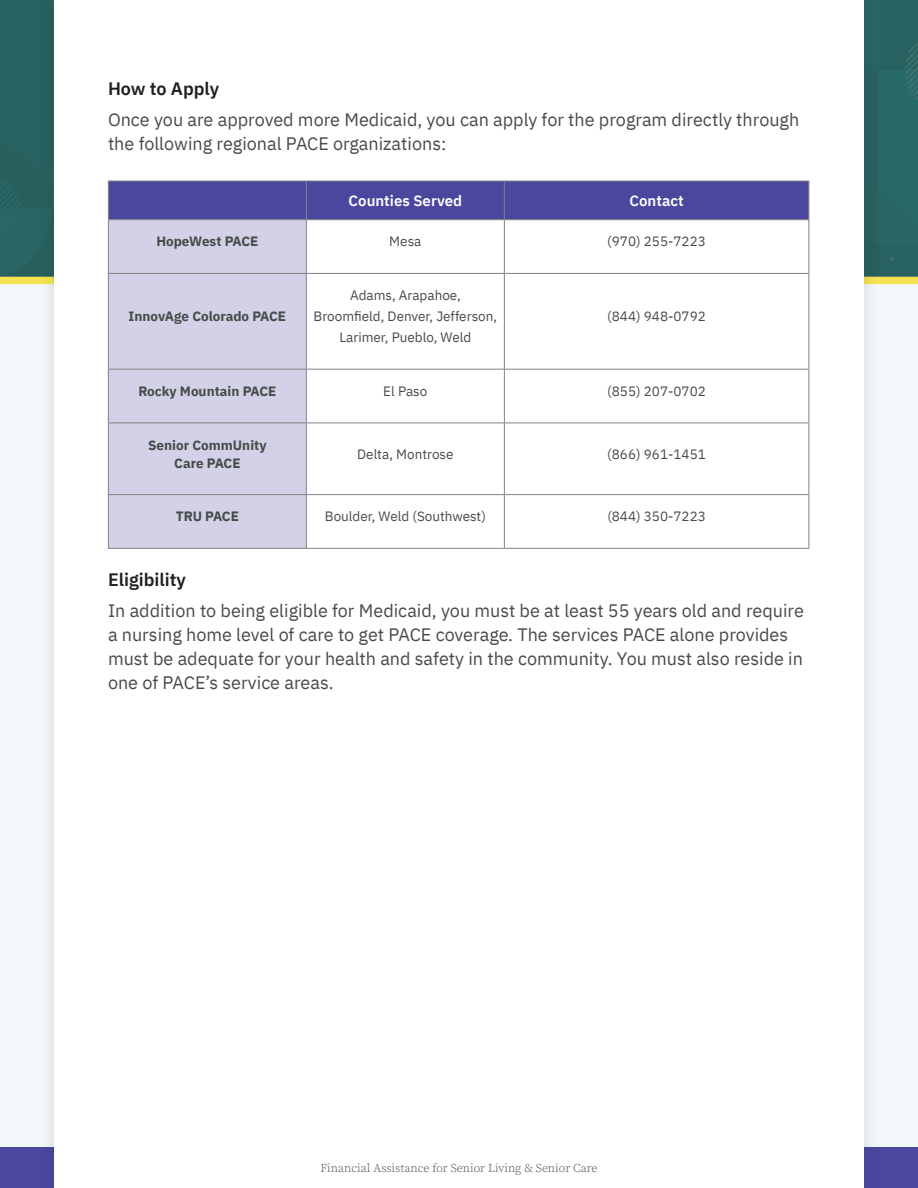
<style>
.page{position:relative;width:918px;height:1188px;background:#f2f7f9}
.page>*{position:absolute;margin:0;border:0;box-sizing:border-box;transform-origin:0 0}
.t1{font:18px/24px "IBM Plex Sans";color:#474b49}
.t2{font:600 18px "IBM Plex Sans";color:#231f20}
.t3{font:600 15px "IBM Plex Sans";color:#fff}
.t4{font:13.5px/21px "IBM Plex Sans";color:#474b49;text-align:center}
.t5{font:700 13.5px/18px "IBM Plex Sans";color:#474b49;text-align:center}
.t6{font:300 12px "Source Serif Pro";color:#474b49}
</style>
<div class="page">
<div style="left:0;top:0;width:918px;height:280px;background:#2d6361"></div>
<div style="left:0;top:277px;width:918px;height:7px;background:#f5e353"></div>
<div style="left:0;top:1148px;width:918px;height:40px;background:#4b479f"></div>
<div style="left:39px;top:0;width:841px;height:1188px;background:#231f20;opacity:.15"></div>
<div style="left:54px;top:0;width:810px;height:1188px;background:#fff"></div>
<div style="left:109px;top:182px;width:699px;height:37px;background:#4b479f"></div>
<div style="left:109px;top:220px;width:197px;height:328px;background:#d2d1e7"></div>
<hr style="left:306px;top:181px;width:1px;height:38px;background:#808284">
<hr style="left:504px;top:181px;width:1px;height:38px;background:#808284">
<hr style="left:504px;top:220px;width:1px;height:53px;background:#808284">
<hr style="left:108px;top:273px;width:198px;height:1px;background:#808284">
<hr style="left:306px;top:273px;width:198px;height:1px;background:#808284">
<hr style="left:504px;top:273px;width:305px;height:1px;background:#808284">
<hr style="left:504px;top:274px;width:1px;height:95px;background:#808284">
<hr style="left:108px;top:369px;width:198px;height:1px;background:#808284">
<hr style="left:306px;top:369px;width:198px;height:1px;background:#808284">
<hr style="left:504px;top:369px;width:305px;height:1px;background:#808284">
<hr style="left:504px;top:370px;width:1px;height:53px;background:#808284">
<hr style="left:108px;top:423px;width:198px;height:1px;background:#808284">
<hr style="left:306px;top:423px;width:198px;height:1px;background:#808284">
<hr style="left:504px;top:423px;width:305px;height:1px;background:#808284">
<hr style="left:504px;top:423px;width:1px;height:71px;background:#808284">
<hr style="left:108px;top:494px;width:198px;height:1px;background:#808284">
<hr style="left:306px;top:494px;width:198px;height:1px;background:#808284">
<hr style="left:504px;top:494px;width:305px;height:1px;background:#808284">
<hr style="left:504px;top:495px;width:1px;height:53px;background:#808284">
<hr style="left:808px;top:220px;width:1px;height:53px;background:#808284">
<hr style="left:808px;top:274px;width:1px;height:95px;background:#808284">
<hr style="left:808px;top:370px;width:1px;height:53px;background:#808284">
<hr style="left:808px;top:423px;width:1px;height:71px;background:#808284">
<hr style="left:808px;top:495px;width:1px;height:53px;background:#808284">
<hr style="left:306px;top:548px;width:198px;height:1px;background:#808284">
<hr style="left:504px;top:548px;width:305px;height:1px;background:#808284">
<hr style="left:108px;top:181px;width:198px;height:1px;background:#808284">
<hr style="left:108px;top:181px;width:1px;height:38px;background:#808284">
<hr style="left:306px;top:181px;width:198px;height:1px;background:#808284">
<hr style="left:504px;top:181px;width:305px;height:1px;background:#808284">
<hr style="left:808px;top:181px;width:1px;height:38px;background:#808284">
<hr style="left:306px;top:219px;width:198px;height:1px;background:#808284">
<hr style="left:504px;top:219px;width:305px;height:1px;background:#808284">
<hr style="left:108px;top:219px;width:198px;height:1px;background:#808284">
<hr style="left:108px;top:220px;width:1px;height:53px;background:#808284">
<hr style="left:306px;top:220px;width:1px;height:53px;background:#808284">
<hr style="left:108px;top:274px;width:1px;height:95px;background:#808284">
<hr style="left:306px;top:274px;width:1px;height:95px;background:#808284">
<hr style="left:108px;top:370px;width:1px;height:53px;background:#808284">
<hr style="left:306px;top:370px;width:1px;height:53px;background:#808284">
<hr style="left:108px;top:423px;width:1px;height:71px;background:#808284">
<hr style="left:306px;top:423px;width:1px;height:71px;background:#808284">
<hr style="left:108px;top:495px;width:1px;height:53px;background:#808284">
<hr style="left:306px;top:495px;width:1px;height:53px;background:#808284">
<hr style="left:108px;top:548px;width:198px;height:1px;background:#808284">
<p class="t2" style="left:108px;top:75px;width:113px">How to Apply</p>
<p class="t1" style="left:108px;top:106px;width:693px">Once you are approved more Medicaid, you can apply for the program directly through the following regional PACE organizations:</p>
<p class="t3" style="left:349px;top:189px;width:115px">Counties Served</p>
<p class="t3" style="left:630px;top:189px;width:56px">Contact</p>
<p class="t5" style="left:156px;top:232px;width:104px">HopeWest PACE</p>
<p class="t4" style="left:389px;top:230px;width:34px">Mesa</p>
<p class="t4" style="left:607px;top:230px;width:100px">(970) 255-7223</p>
<p class="t5" style="left:129px;top:306px;width:159px">InnovAge Colorado PACE</p>
<p class="t4" style="left:314px;top:284px;width:185px">Adams, Arapahoe,<br>Broomfield, Denver, Jefferson,<br>Larimer, Pueblo, Weld</p>
<p class="t4" style="left:607px;top:305px;width:100px">(844) 948-0792</p>
<p class="t5" style="left:138px;top:381px;width:140px">Rocky Mountain PACE</p>
<p class="t4" style="left:383px;top:380px;width:46px">El Paso</p>
<p class="t4" style="left:607px;top:380px;width:100px">(855) 207-0702</p>
<p class="t5" style="left:148px;top:435px;width:120px">Senior CommUnity<br>Care PACE</p>
<p class="t4" style="left:357px;top:442px;width:98px">Delta, Montrose</p>
<p class="t4" style="left:607px;top:442px;width:100px">(866) 961-1451</p>
<p class="t5" style="left:176px;top:506px;width:65px">TRU PACE</p>
<p class="t4" style="left:325px;top:505px;width:162px">Boulder, Weld (Southwest)</p>
<p class="t4" style="left:607px;top:505px;width:100px">(844) 350-7223</p>
<p class="t2" style="left:108px;top:565px;width:80px">Eligibility</p>
<p class="t1" style="left:108px;top:597px;width:697px">In addition to being eligible for Medicaid, you must be at least 55 years old and require a nursing home level of care to get PACE coverage. The services PACE alone provides must be adequate for your health and safety in the community. You must also reside in one of PACE’s service areas.</p>
<p class="t6" style="left:320px;top:1160px;width:279px">Financial Assistance for Senior Living &amp; Senior Care</p>
</div>
